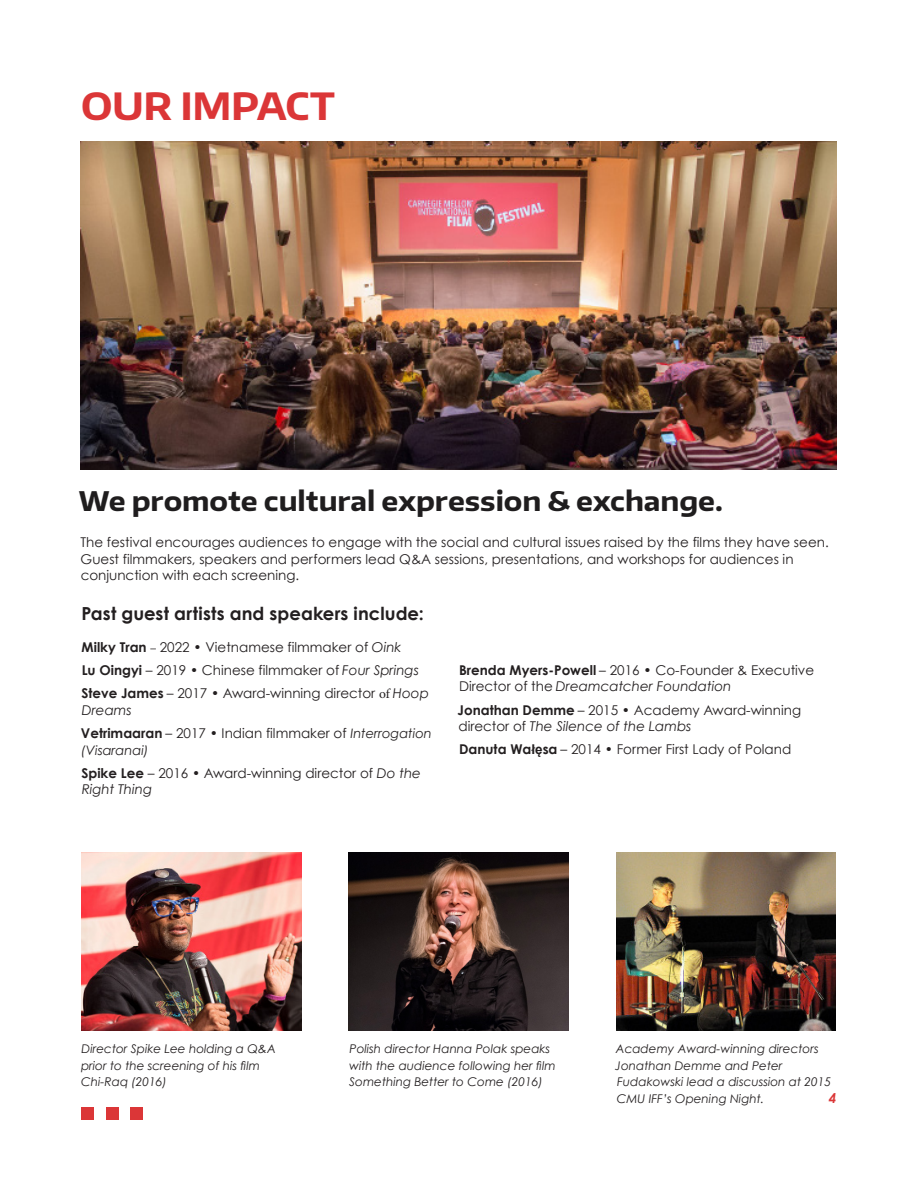
<style>
.page{position:relative;width:918px;height:1188px;background:#fff}
.page>*{position:absolute;margin:0;border:0;box-sizing:border-box;transform-origin:0 0}
.t1{font:700 37.5px "Encode Sans Wide";letter-spacing:-.01em;color:#db3637}
.Subhead{font:700 27px "Encode Sans Wide";color:#1f1d1e}
.Sub_Sub{font:700 18px "Century Gothic";letter-spacing:.005em;color:#231f20}
.Sub_Sub-2{font:13.5px/16.5px "Century Gothic";color:#231f20}
.body{font:13.5px/16.5px "Century Gothic";color:#231f20}
.t2{font:italic 700 13.5px "Century Gothic";color:#db3637}
.Sub_Sub-3{font:italic 13.05px "Century Gothic";color:#231f20}
.t3{font:italic 12px/16.5px "Century Gothic";color:#231f20}
.s1{font-weight:700}
.s2{font-family:"Minion Pro"}
.s3{font-style:italic}
.s4{font-style:italic;font-size:13.05px}
.s5{font-family:"Arial";font-weight:700}
</style>
<div class="page">
<div style="left:81px;top:1107px;width:13px;height:13px;background:#db3637"></div>
<div style="left:106px;top:1107px;width:12px;height:13px;background:#db3637"></div>
<div style="left:131px;top:1107px;width:12px;height:13px;background:#db3637"></div>
<img style="left:617px;top:853px;width:219px;height:177px">
<img style="left:81px;top:853px;width:221px;height:177px">
<img style="left:349px;top:853px;width:220px;height:177px">
<img style="left:81px;top:141px;width:755px;height:328px">
<p class="t1" style="left:81px;top:81px;width:256px">OUR IMPACT</p>
<p class="Subhead" style="left:79px;top:483px;width:646px">We promote cultural expression &amp; exchange.</p>
<p class="body" style="left:80px;top:534px;width:750px">The festival encourages audiences to engage with the social and cultural issues raised by the films they have seen.<br>Guest filmmakers, speakers and performers lead Q&amp;A sessions, presentations, and workshops for audiences in conjunction with each screening.</p>
<p class="Sub_Sub" style="left:81px;top:602px;width:344px">Past guest artists and speakers include:</p>
<p class="Sub_Sub-2" style="left:82px;top:639px;width:321px"><span class="s1">Milky Tran</span> <span class="s2">–</span> 2022 • Vietnamese filmmaker of <span class="s3">Oink</span></p>
<p class="Sub_Sub-2" style="left:82px;top:662px;width:339px"><span class="s1">Lu Oingyi</span> – 2019 • Chinese filmmaker of <span class="s3">Four Springs</span></p>
<p class="Sub_Sub-2" style="left:81px;top:685px;width:349px"><span class="s1">Steve James</span> – 2017 • Award-winning director <span class="s2">of</span> <span class="s3">Hoop<br>Dreams</span></p>
<p class="Sub_Sub-2" style="left:81px;top:725px;width:352px"><span class="s1">Vetrimaaran</span> – 2017 • Indian filmmaker of <span class="s4">Interrogation</span></p>
<p class="Sub_Sub-3" style="left:81px;top:741px;width:69px">(Visaranai)</p>
<p class="Sub_Sub-2" style="left:81px;top:765px;width:341px"><span class="s1">Spike Lee</span> – 2016 • Award-winning director of <span class="s3">Do the<br>Right Thing</span></p>
<p class="Sub_Sub-2" style="left:459px;top:662px;width:357px"><span class="s1">Brenda Myers-Powell</span> – 2016 • Co-Founder &amp; Executive<br>Director of the <span class="s3">Dreamcatcher Foundation</span></p>
<p class="Sub_Sub-2" style="left:458px;top:701px;width:345px"><span class="s1">Jonathan Demme</span> – 2015 • Academy Award-winning director of <span class="s3">The Silence of the Lambs</span></p>
<p class="Sub_Sub-2" style="left:459px;top:741px;width:334px"><span class="s1">Danuta Wa</span><span class="s5">łę</span><span class="s1">sa</span> – 2014 • Former First Lady of Poland</p>
<p class="t3" style="left:81px;top:1040px;width:196px">Director Spike Lee holding a Q&amp;A prior to the screening of his film<br>Chi-Raq (2016)</p>
<p class="t3" style="left:615px;top:1040px;width:217px">Academy Award-winning directors<br>Jonathan Demme and Peter<br>Fudakowski lead a discussion at 2015<br>CMU IFF’s Opening Night.</p>
<p class="t3" style="left:349px;top:1040px;width:208px">Polish director Hanna Polak speaks with the audience following her film<br>Something Better to Come (2016)</p>
<p class="t2" style="left:829px;top:1089px;width:9px">4</p>
</div>
